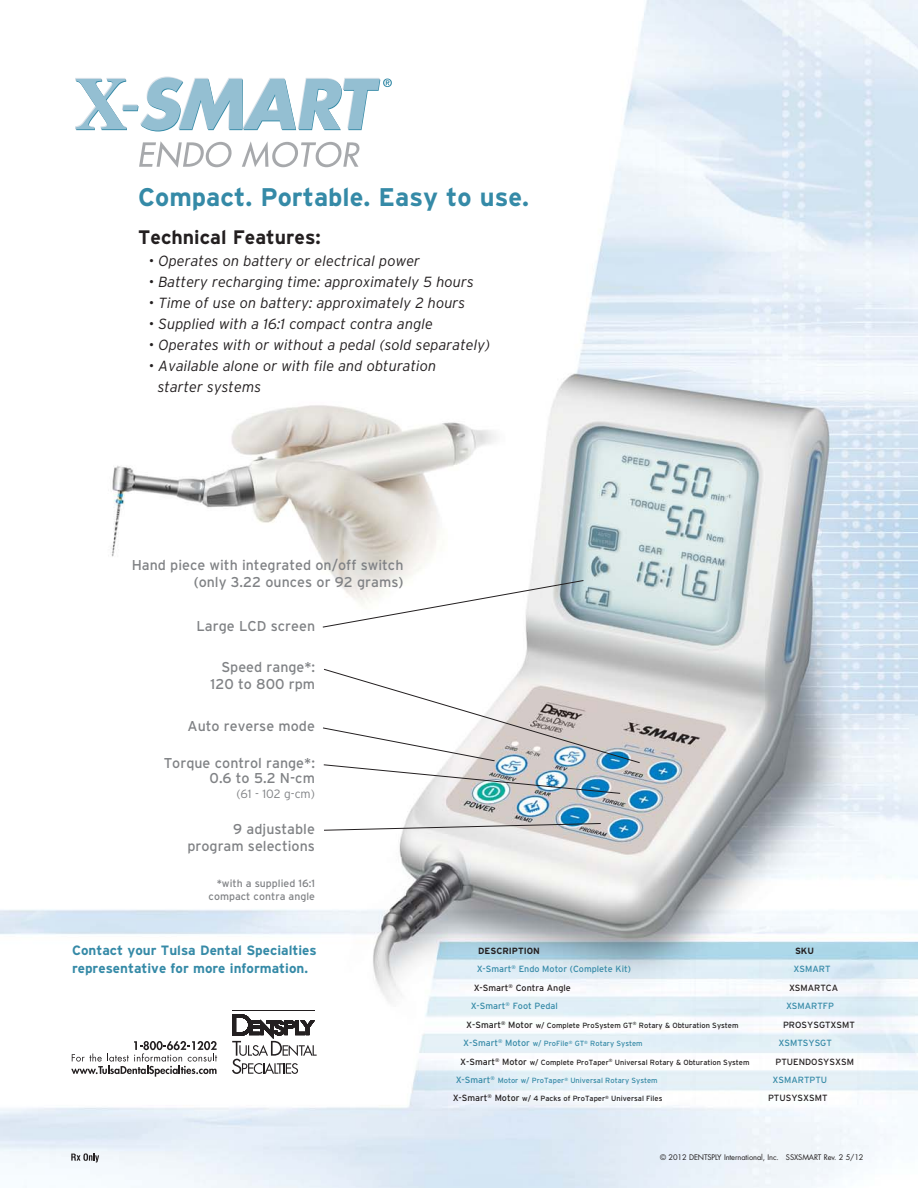
<style>
.page{position:relative;width:918px;height:1188px;background:#fff}
.page>*{position:absolute;margin:0;border:0;box-sizing:border-box;transform-origin:0 0}
.t1{font:700 25.5px "Interstate";color:#358aa7}
.t2{font:700 19.5px "Interstate";color:#231f20}
.t3{font:italic 300 14.7px/21px "Interstate";color:#231f20}
.t4{font:14.25px/17.1px "Interstate";color:#808285;text-align:right}
.t5{font:700 13.5px/18px "Interstate";color:#358aa7}
.t6{font:300 12px "Interstate";color:#808285}
.t7{font:10.5px/12.6px "Interstate";color:#808285;text-align:right}
.t8{font:9px "Interstate";color:#358aa7}
.t9{font:9px "Interstate";color:#231f20}
.t10{font:700 9px "Interstate";color:#231f20}
.t11{font:7.5px "Interstate";color:#231f20}
.t12{font:7.5px "Interstate";color:#358aa7}
.t13{font:7.5px "Futura";letter-spacing:-.015em;color:#231f20}
.s1{font-size:9px}
</style>
<div class="page">
<img style="left:0;top:0;width:918px;height:1188px">
<svg style="left:139px;top:141px;width:94px;height:27px"></svg>
<svg style="left:242px;top:141px;width:118px;height:26px"></svg>
<svg style="left:75px;top:76px;width:317px;height:55px"></svg>
<svg style="left:323px;top:669px;width:317px;height:125px"></svg>
<svg style="left:324px;top:823px;width:277px;height:8px"></svg>
<svg style="left:322px;top:580px;width:262px;height:48px"></svg>
<svg style="left:71px;top:1041px;width:146px;height:36px"></svg>
<svg style="left:232px;top:1014px;width:85px;height:60px"></svg>
<hr style="left:232px;top:1010px;width:83px;height:1px;background:#231f20">
<svg style="left:71px;top:1153px;width:28px;height:10px"></svg>
<h1 class="t1" style="left:138px;top:183px;width:392px">Compact. Portable. Easy to use.</h1>
<h2 class="t2" style="left:138px;top:226px;width:184px">Technical Features:</h2>
<p class="t3" style="left:149px;top:252px;width:273px">• Operates on battery or electrical power</p>
<p class="t3" style="left:149px;top:273px;width:327px">• Battery recharging time: approximately 5 hours</p>
<p class="t3" style="left:149px;top:294px;width:318px">• Time of use on battery: approximately 2 hours</p>
<p class="t3" style="left:149px;top:315px;width:286px">• Supplied with a 16:1 compact contra angle</p>
<p class="t3" style="left:149px;top:336px;width:343px">• Operates with or without a pedal (sold separately)</p>
<p class="t3" style="left:158px;top:357px;width:280px;text-indent:-9px">• Available alone or with file and obturation starter systems</p>
<p class="t4" style="left:132px;top:558px;width:273px">Hand piece with integrated on/off switch (only 3.22 ounces or 92 grams)</p>
<p class="t4" style="left:196px;top:619px;width:120px">Large LCD screen</p>
<p class="t4" style="left:211px;top:659px;width:106px">Speed range*:<br>120 to 800 rpm</p>
<p class="t4" style="left:188px;top:719px;width:129px">Auto reverse mode</p>
<p class="t4" style="left:164px;top:757px;width:153px;line-height:15px">Torque control range*:<br>0.6 to 5.2 N-cm</p>
<p class="t6" style="left:236px;top:787px;width:80px">(61 - 102 g-cm)</p>
<p class="t4" style="left:187px;top:822px;width:129px">9 adjustable program selections</p>
<p class="t7" style="left:209px;top:879px;width:108px">*with a supplied 16:1 compact contra angle</p>
<p class="t5" style="left:72px;top:941px;width:246px">Contact your Tulsa Dental Specialties representative for more information.</p>
<p class="t10" style="left:478px;top:946px;width:63px">DESCRIPTION</p>
<p class="t8" style="left:477px;top:966px;width:156px">X-Smart<sup>®</sup> Endo Motor (Complete Kit)</p>
<p class="t9" style="left:474px;top:984px;width:99px">X-Smart<sup>®</sup> Contra Angle</p>
<p class="t8" style="left:471px;top:1003px;width:89px">X-Smart<sup>®</sup> Foot Pedal</p>
<p class="t11" style="left:466px;top:1022px;width:274px"><span class="s1">X-Smart</span><sup>®</sup> <span class="s1">Motor</span> w/ Complete ProSystem GT<sup>®</sup> Rotary &amp; Obturation System</p>
<p class="t12" style="left:463px;top:1041px;width:181px"><span class="s1">X-Smart</span><sup>®</sup> <span class="s1">Motor</span> w/ ProFile<sup>®</sup> GT<sup>®</sup> Rotary System</p>
<p class="t11" style="left:460px;top:1059px;width:291px"><span class="s1">X-Smart</span><sup>®</sup> <span class="s1">Motor</span> w/ Complete ProTaper<sup>®</sup> Universal Rotary &amp; Obturation System</p>
<p class="t12" style="left:456px;top:1078px;width:203px"><span class="s1">X-Smart</span><sup>®</sup> Motor w/ ProTaper<sup>®</sup> Universal Rotary System</p>
<p class="t11" style="left:453px;top:1096px;width:211px"><span class="s1">X-Smart</span><sup>®</sup> <span class="s1">Motor</span> w/ 4 Packs of ProTaper<sup>®</sup> Universal Files</p>
<p class="t10" style="left:795px;top:946px;width:21px">SKU</p>
<p class="t8" style="left:794px;top:966px;width:38px">XSMART</p>
<p class="t9" style="left:789px;top:984px;width:51px">XSMARTCA</p>
<p class="t8" style="left:786px;top:1003px;width:50px">XSMARTFP</p>
<p class="t9" style="left:783px;top:1021px;width:73px">PROSYSGTXSMT</p>
<p class="t8" style="left:779px;top:1040px;width:55px">XSMTSYSGT</p>
<p class="t9" style="left:776px;top:1058px;width:80px">PTUENDOSYSXSM</p>
<p class="t8" style="left:773px;top:1076px;width:56px">XSMARTPTU</p>
<p class="t9" style="left:768px;top:1095px;width:61px">PTUSYSXSMT</p>
<p class="t13" style="left:660px;top:1154px;width:205px">© 2012 DENTSPLY International, Inc. SSXSMART Rev. 2 5/12</p>
</div>
